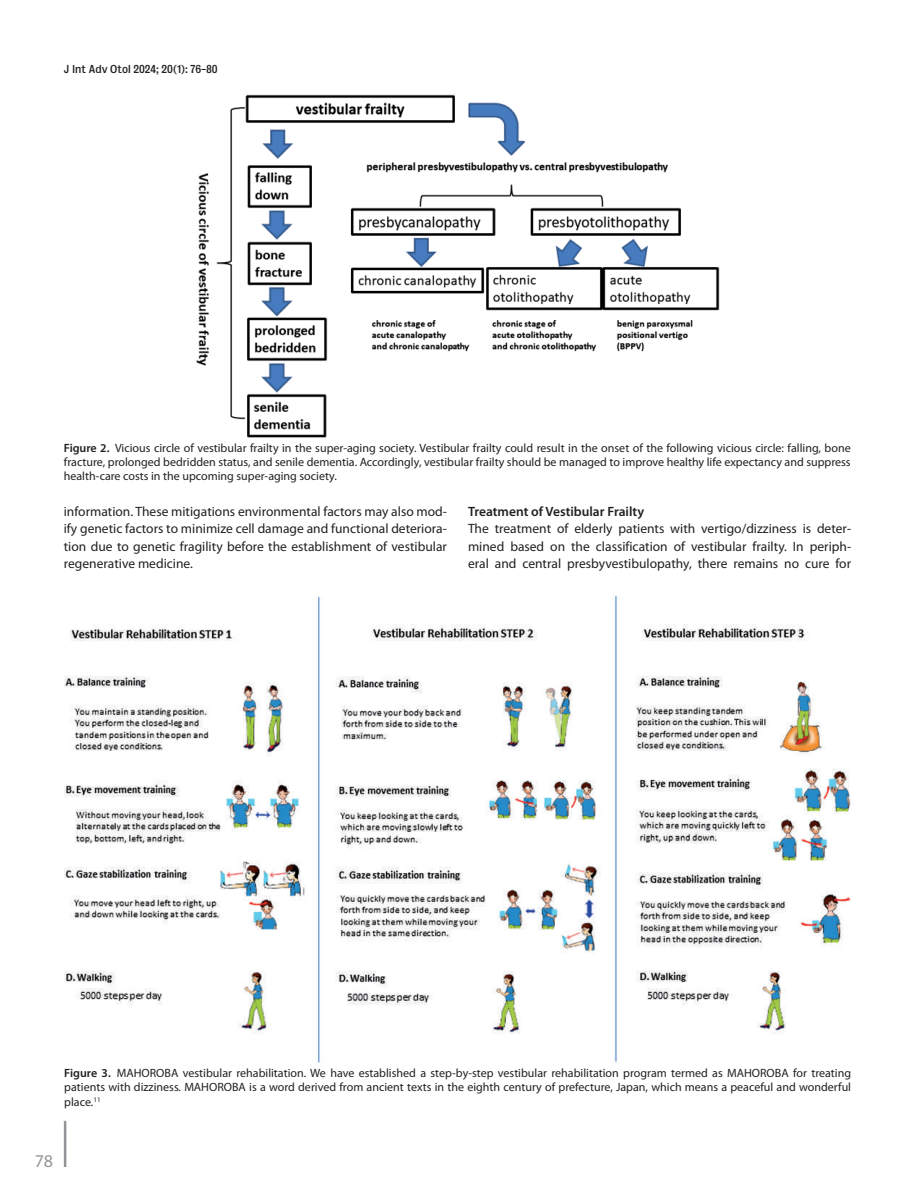
<style>
.page{position:relative;width:915px;height:1191px;background:#fff}
.page>*{position:absolute;margin:0;border:0;box-sizing:border-box;transform-origin:0 0}
.t1{font:18px "Myriad Pro";color:#939598}
.t2{font:13.5px/17.2px "Myriad Pro";color:#231f20;text-align:justify}
.t3{font:600 13.5px "Myriad Pro";color:#231f20}
.t4{font:12px/14.4px "Myriad Pro";color:#231f20;text-align:justify}
.t5{font:10.5px "Bureau Grotesque Five Three";color:#231f20}
.s1{font-weight:600}
</style>
<div class="page">
<hr style="left:64px;top:1120px;width:2px;height:47px;background:#939598">
<img style="left:196px;top:95px;width:522px;height:342px">
<img style="left:65px;top:595px;width:785px;height:467px">
<p class="t5" style="left:64px;top:62px;width:155px">J Int Adv Otol 2024; 20(1): 76-80</p>
<p class="t4" style="left:64px;top:440px;width:788px"><span class="s1">Figure 2.</span> Vicious circle of vestibular frailty in the super-aging society. Vestibular frailty could result in the onset of the following vicious circle: falling, bone fracture, prolonged bedridden status, and senile dementia. Accordingly, vestibular frailty should be managed to improve healthy life expectancy and suppress health-care costs in the upcoming super-aging society.</p>
<p class="t2" style="left:64px;top:502px;width:384px">information. These mitigations environmental factors may also mod&shy;ify genetic factors to minimize cell damage and functional deteriora&shy;tion due to genetic fragility before the establishment of vestibular regenerative medicine.</p>
<p class="t3" style="left:468px;top:503px;width:177px">Treatment of Vestibular Frailty</p>
<p class="t2" style="left:468px;top:520px;width:384px">The treatment of elderly patients with vertigo/dizziness is deter&shy;mined based on the classification of vestibular frailty. In periph&shy;eral and central presbyvestibulopathy, there remains no cure for</p>
<p class="t4" style="left:64px;top:1065px;width:788px"><span class="s1">Figure 3.</span> MAHOROBA vestibular rehabilitation. We have established a step-by-step vestibular rehabilitation program termed as MAHOROBA for treating patients with dizziness. MAHOROBA is a word derived from ancient texts in the eighth century of prefecture, Japan, which means a peaceful and wonderful place.<sup>11</sup></p>
<h1 class="t1" style="left:35px;top:1149px;width:20px">78</h1>
</div>
